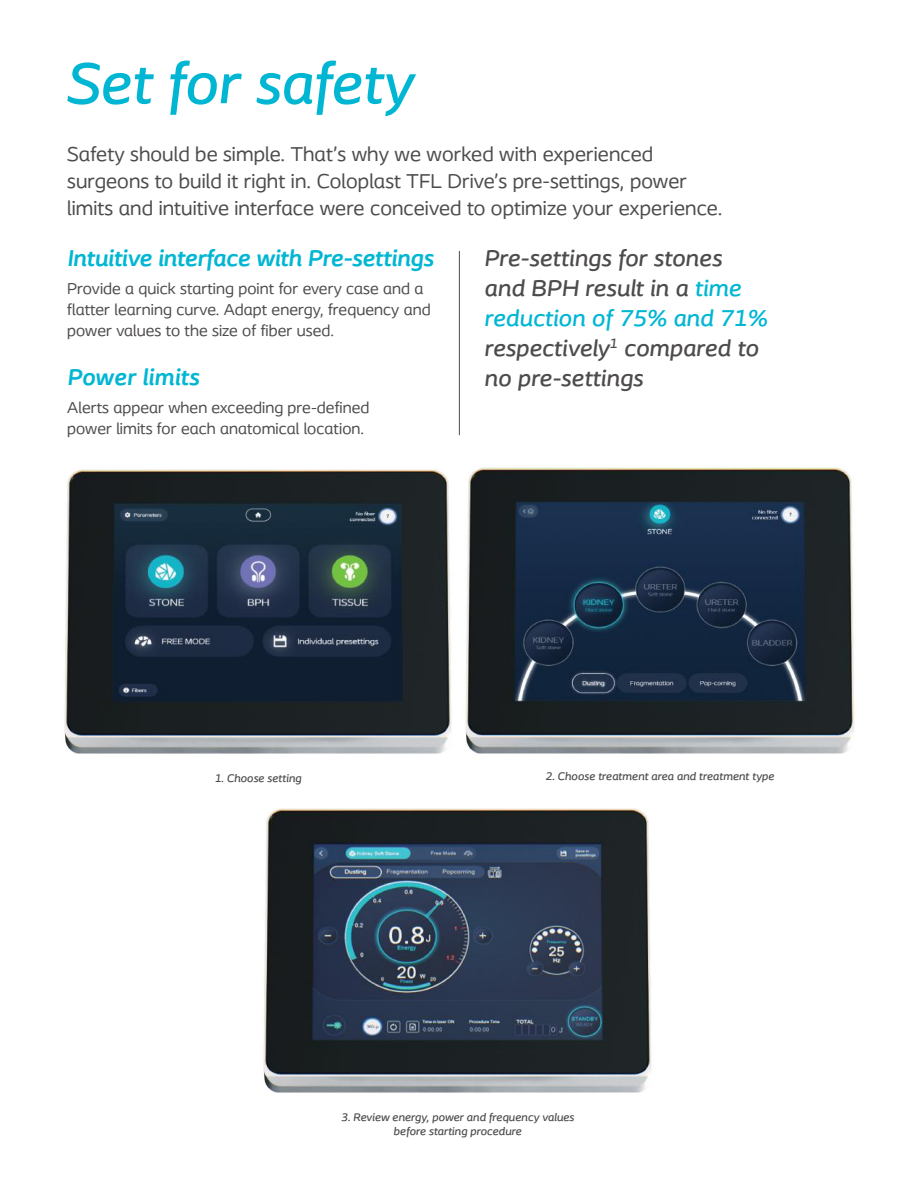
<style>
.page{position:relative;width:918px;height:1188px;background:#fff}
.page>*{position:absolute;margin:0;border:0;box-sizing:border-box;transform-origin:0 0}
.t1{font:italic 500 60px "Coloplast";color:#00b6d3}
.t2{font:italic 500 24px/30px "Coloplast";letter-spacing:.005em;color:#4e4b4c}
.t3{font:italic 700 24px "Coloplast";letter-spacing:-.01em;color:#00b6d3}
.t4{font:21px/27px "Coloplast";letter-spacing:.005em;color:#4e4b4c}
.t5{font:16.5px/21px "Coloplast";letter-spacing:.005em;color:#4e4b4c}
.t6{font:italic 500 11.55px/14.7px "Coloplast";color:#4e4b4c;text-align:center}
.s1{color:#00b6d3}
</style>
<div class="page">
<hr style="left:459px;top:251px;width:1px;height:184px;background:#4e4b4c">
<img style="left:467px;top:467px;width:387px;height:287px">
<img style="left:64px;top:469px;width:403px;height:285px">
<img style="left:263px;top:808px;width:388px;height:285px">
<h1 class="t1" style="left:66px;top:47px;width:349px">Set for safety</h1>
<p class="t4" style="left:67px;top:141px;width:657px">Safety should be simple. That’s why we worked with experienced surgeons to build it right in. Coloplast TFL Drive’s pre-settings, power limits and intuitive interface were conceived to optimize your experience.</p>
<h2 class="t3" style="left:67px;top:244px;width:368px">Intuitive interface with Pre-settings</h2>
<p class="t5" style="left:67px;top:278px;width:365px">Provide a quick starting point for every case and a flatter learning curve. Adapt energy, frequency and power values to the size of fiber used.</p>
<h2 class="t3" style="left:67px;top:363px;width:134px">Power limits</h2>
<p class="t5" style="left:67px;top:397px;width:304px">Alerts appear when exceeding pre-defined power limits for each anatomical location.</p>
<h2 class="t2" style="left:484px;top:243px;width:285px">Pre-settings for stones and BPH result in a <span class="s1">time reduction of 75% and 71% </span>respectively<sup>1</sup> compared to no pre-settings</h2>
<p class="t6" style="left:215px;top:770px;width:88px">1. Choose setting</p>
<p class="t6" style="left:545px;top:769px;width:230px">2. Choose treatment area and treatment type</p>
<p class="t6" style="left:341px;top:1109px;width:235px">3. Review energy, power and frequency values before starting procedure</p>
</div>
